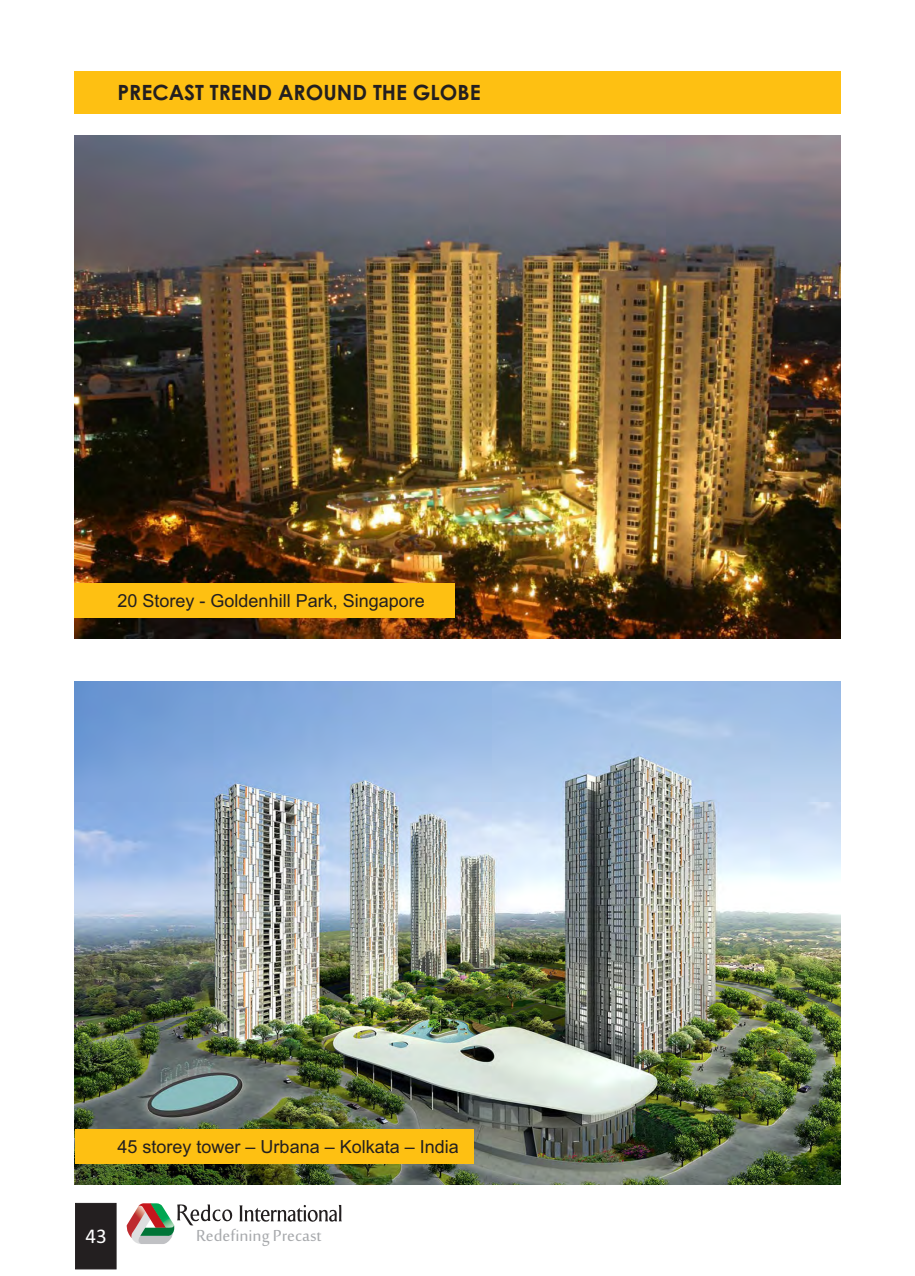
<style>
.page{position:relative;width:915px;height:1276px;background:#fff}
.page>*{position:absolute;margin:0;border:0;box-sizing:border-box;transform-origin:0 0}
.t1{font:22.05px "Sakkal Majalla";color:#a7a9ac}
.t2{font:700 21px "Century Gothic";color:#231f20}
.t3{font:21px "Calibri";color:#fff}
.t4{font:18px "Arial";color:#231f20}
</style>
<div class="page">
<img style="left:75px;top:681px;width:765px;height:503px">
<img style="left:75px;top:136px;width:765px;height:502px">
<div style="left:75px;top:72px;width:765px;height:42px;background:#fec012"></div>
<div style="left:75px;top:583px;width:379px;height:34px;background:#fec012"></div>
<div style="left:75px;top:1129px;width:398px;height:34px;background:#fec012"></div>
<div style="left:75px;top:1203px;width:41px;height:66px;background:#231f20"></div>
<svg style="left:126px;top:1203px;width:215px;height:41px"></svg>
<p class="t2" style="left:117px;top:84px;width:364px">PRECAST TREND AROUND THE GLOBE</p>
<p class="t4" style="left:117px;top:594px;width:309px">20 Storey - Goldenhill Park, Singapore</p>
<p class="t4" style="left:117px;top:1140px;width:343px">45 storey tower – Urbana – Kolkata – India</p>
<p class="t3" style="left:85px;top:1227px;width:23px">43</p>
<p class="t1" style="left:196px;top:1226px;width:127px">Redefining Precast</p>
</div>
